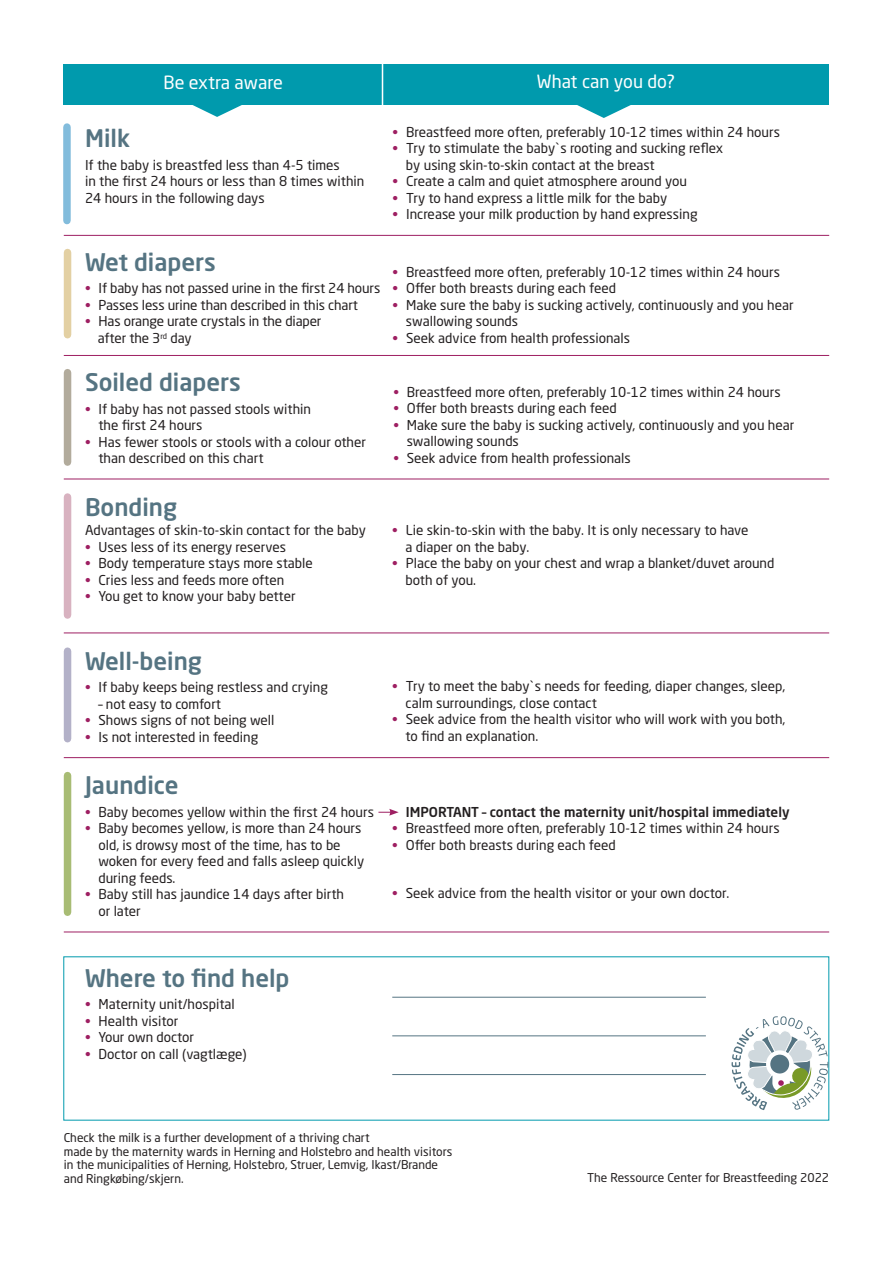
<style>
.page{position:relative;width:893px;height:1263px;background:#fff}
.page>*{position:absolute;margin:0;border:0;box-sizing:border-box;transform-origin:0 0}
.t1{font:500 24px "Neo Sans Std";color:#557482}
.t2{font:18px "Neo Sans Std";color:#fff}
.t3{font:13.5px/16.5px "Neo Sans Std";color:#231f20}
.t4{font:500 13.5px "Neo Sans Std";color:#231f20}
.t5{font:12px/13.5px "Neo Sans Std";color:#231f20}
.s1{color:#9e1f62}
</style>
<div class="page">
<div style="left:64px;top:64px;width:765px;height:41px;background:#009aad"></div>
<hr style="left:382px;top:64px;width:1px;height:43px;background:#fff">
<svg style="left:192px;top:105px;width:50px;height:12px"></svg>
<svg style="left:731px;top:1016px;width:97px;height:94px"></svg>
<div style="left:63px;top:127px;width:8px;height:94px;background:#82bcdc"></div>
<svg style="left:577px;top:105px;width:54px;height:13px"></svg>
<hr style="left:64px;top:235px;width:765px;height:1px;background:#9e1f62">
<div style="left:64px;top:497px;width:7px;height:118px;background:#d8b2c0"></div>
<hr style="left:64px;top:355px;width:765px;height:1px;background:#9e1f62">
<div style="left:64px;top:252px;width:7px;height:83px;background:#e3d0a3"></div>
<hr style="left:64px;top:479px;width:765px;height:1px;background:#9e1f62">
<div style="left:64px;top:373px;width:7px;height:89px;background:#b2ab9c"></div>
<hr style="left:64px;top:632px;width:765px;height:1px;background:#9e1f62">
<div style="left:64px;top:775px;width:7px;height:137px;background:#a8bc74"></div>
<hr style="left:64px;top:757px;width:765px;height:1px;background:#9e1f62">
<div style="left:64px;top:651px;width:7px;height:88px;background:#b3b1c8"></div>
<hr style="left:64px;top:931px;width:765px;height:1px;background:#9e1f62">
<hr style="left:392px;top:997px;width:314px;height:1px;background:#557482">
<hr style="left:392px;top:1035px;width:314px;height:1px;background:#557482">
<hr style="left:392px;top:1074px;width:314px;height:1px;background:#557482">
<svg style="left:378px;top:809px;width:21px;height:7px"></svg>
<h2 class="t2" style="left:164px;top:72px;width:121px">Be extra aware</h2>
<h2 class="t2" style="left:537px;top:71px;width:140px">What can you do?</h2>
<h1 class="t1" style="left:85px;top:123px;width:47px">Milk</h1>
<p class="t3" style="left:85px;top:156px;width:281px">If the baby is breastfed less than 4-5 times<br>in the first 24 hours or less than 8 times within<br>24 hours in the following days</p>
<h1 class="t1" style="left:85px;top:247px;width:132px">Wet diapers</h1>
<p class="t3" style="left:85px;top:280px;width:297px"><span class="s1">•</span> If baby has not passed urine in the first 24 hours</p>
<p class="t3" style="left:85px;top:297px;width:275px"><span class="s1">•</span> Passes less urine than described in this chart</p>
<p class="t3" style="left:98px;top:313px;width:225px;text-indent:-13px"><span class="s1">•</span> Has orange urate crystals in the diaper after the 3<sup>rd</sup> day</p>
<h1 class="t1" style="left:85px;top:367px;width:157px">Soiled diapers</h1>
<p class="t3" style="left:98px;top:400px;width:214px;text-indent:-13px"><span class="s1">•</span> If baby has not passed stools within the first 24 hours</p>
<p class="t3" style="left:98px;top:433px;width:269px;text-indent:-13px"><span class="s1">•</span> Has fewer stools or stools with a colour other than described on this chart</p>
<h1 class="t1" style="left:85px;top:491px;width:94px">Bonding</h1>
<p class="t3" style="left:85px;top:522px;width:282px">Advantages of skin-to-skin contact for the baby</p>
<p class="t3" style="left:85px;top:538px;width:202px"><span class="s1">•</span> Uses less of its energy reserves</p>
<p class="t3" style="left:85px;top:555px;width:229px"><span class="s1">•</span> Body temperature stays more stable</p>
<p class="t3" style="left:85px;top:571px;width:201px"><span class="s1">•</span> Cries less and feeds more often</p>
<p class="t3" style="left:85px;top:588px;width:212px"><span class="s1">•</span> You get to know your baby better</p>
<p class="t3" style="left:393px;top:123px;width:389px"><span class="s1">•</span> Breastfeed more often, preferably 10-12 times within 24 hours</p>
<p class="t3" style="left:406px;top:140px;width:319px;text-indent:-13px"><span class="s1">•</span> Try to stimulate the baby`s rooting and sucking reflex by using skin-to-skin contact at the breast</p>
<p class="t3" style="left:393px;top:173px;width:296px"><span class="s1">•</span> Create a calm and quiet atmosphere around you</p>
<p class="t3" style="left:393px;top:189px;width:276px"><span class="s1">•</span> Try to hand express a little milk for the baby</p>
<p class="t3" style="left:393px;top:206px;width:306px"><span class="s1">•</span> Increase your milk production by hand expressing</p>
<p class="t3" style="left:393px;top:263px;width:389px"><span class="s1">•</span> Breastfeed more often, preferably 10-12 times within 24 hours</p>
<p class="t3" style="left:393px;top:280px;width:225px"><span class="s1">•</span> Offer both breasts during each feed</p>
<p class="t3" style="left:406px;top:296px;width:389px;text-indent:-13px"><span class="s1">•</span> Make sure the baby is sucking actively, continuously and you hear swallowing sounds</p>
<p class="t3" style="left:393px;top:329px;width:239px"><span class="s1">•</span> Seek advice from health professionals</p>
<p class="t3" style="left:393px;top:383px;width:389px"><span class="s1">•</span> Breastfeed more often, preferably 10-12 times within 24 hours</p>
<p class="t3" style="left:393px;top:400px;width:225px"><span class="s1">•</span> Offer both breasts during each feed</p>
<p class="t3" style="left:407px;top:416px;width:389px;text-indent:-13px"><span class="s1">•</span> Make sure the baby is sucking actively, continuously and you hear swallowing sounds</p>
<p class="t3" style="left:393px;top:449px;width:239px"><span class="s1">•</span> Seek advice from health professionals</p>
<p class="t3" style="left:406px;top:522px;width:344px;text-indent:-13px"><span class="s1">•</span> Lie skin-to-skin with the baby. It is only necessary to have a diaper on the baby.</p>
<p class="t3" style="left:406px;top:555px;width:370px;text-indent:-13px"><span class="s1">•</span> Place the baby on your chest and wrap a blanket/duvet around both of you.</p>
<h1 class="t1" style="left:85px;top:646px;width:118px">Well-being</h1>
<p class="t3" style="left:85px;top:679px;width:244px"><span class="s1">•</span> If baby keeps being restless and crying</p>
<p class="t3" style="left:98px;top:695px;width:124px">– not easy to comfort</p>
<p class="t3" style="left:85px;top:712px;width:191px"><span class="s1">•</span> Shows signs of not being well</p>
<p class="t3" style="left:85px;top:728px;width:175px"><span class="s1">•</span> Is not interested in feeding</p>
<h1 class="t1" style="left:85px;top:770px;width:95px">Jaundice</h1>
<p class="t3" style="left:85px;top:803px;width:290px"><span class="s1">•</span> Baby becomes yellow within the first 24 hours</p>
<p class="t3" style="left:98px;top:820px;width:267px;text-indent:-13px"><span class="s1">•</span> Baby becomes yellow, is more than 24 hours old, is drowsy most of the time, has to be woken for every feed and falls asleep quickly during feeds.</p>
<p class="t3" style="left:98px;top:886px;width:247px;text-indent:-13px"><span class="s1">•</span> Baby still has jaundice 14 days after birth or later</p>
<p class="t3" style="left:406px;top:678px;width:381px;text-indent:-13px"><span class="s1">•</span> Try to meet the baby`s needs for feeding, diaper changes, sleep, calm surroundings, close contact</p>
<p class="t3" style="left:406px;top:711px;width:381px;text-indent:-13px"><span class="s1">•</span> Seek advice from the health visitor who will work with you both, to find an explanation.</p>
<p class="t4" style="left:406px;top:803px;width:385px">IMPORTANT – contact the maternity unit/hospital immediately</p>
<p class="t3" style="left:392px;top:820px;width:389px"><span class="s1">•</span> Breastfeed more often, preferably 10-12 times within 24 hours</p>
<p class="t3" style="left:392px;top:836px;width:225px"><span class="s1">•</span> Offer both breasts during each feed</p>
<p class="t3" style="left:392px;top:884px;width:338px"><span class="s1">•</span> Seek advice from the health visitor or your own doctor.</p>
<h1 class="t1" style="left:85px;top:963px;width:206px">Where to find help</h1>
<p class="t3" style="left:85px;top:996px;width:151px"><span class="s1">•</span> Maternity unit/hospital</p>
<p class="t3" style="left:85px;top:1012px;width:95px"><span class="s1">•</span> Health visitor</p>
<p class="t3" style="left:85px;top:1029px;width:111px"><span class="s1">•</span> Your own doctor</p>
<p class="t3" style="left:85px;top:1045px;width:163px"><span class="s1">•</span> Doctor on call (vagtlæge)</p>
<p class="t5" style="left:64px;top:1131px;width:390px">Check the milk is a further development of a thriving chart<br>made by the maternity wards in Herning and Holstebro and health visitors in the municipalities of Herning, Holstebro, Struer, Lemvig, Ikast/Brande and Ringkøbing/skjern.</p>
<p class="t5" style="left:587px;top:1171px;width:244px">The Ressource Center for Breastfeeding 2022</p>
</div>
